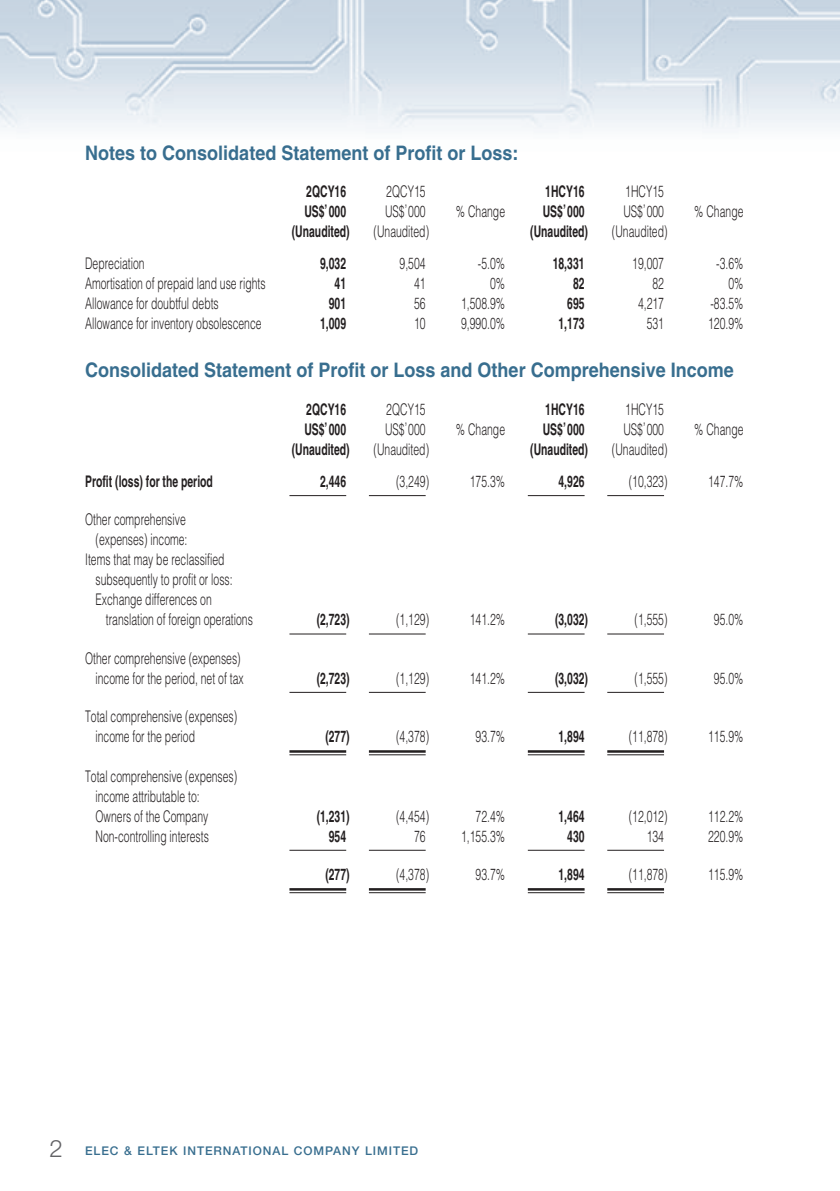
<style>
.page{position:relative;width:840px;height:1191px;background:#fff}
.page>*{position:absolute;margin:0;border:0;box-sizing:border-box;transform-origin:0 0}
._4__副標題{font:700 20px "Helvetica LT Std";color:#386e8f;scale:.9 1}
._1__內文{font:300 16px "Helvetica LT Std";color:#231f20;scale:.65 1}
._1__內文-2{font:700 16px "Helvetica LT Std";color:#231f20;scale:.65 1}
.t1{font:500 12px "Helvetica Neue LT Std";letter-spacing:.08em;color:#386e8f}
.s1{font-weight:300;font-size:24px;color:#636366}
</style>
<div class="page">
<img style="left:0;top:0;width:838px;height:894px">
<hr style="left:289px;top:495px;width:57px;height:1px;background:#231f20">
<hr style="left:369px;top:495px;width:56px;height:1px;background:#231f20">
<hr style="left:527px;top:495px;width:57px;height:1px;background:#231f20">
<hr style="left:607px;top:495px;width:56px;height:1px;background:#231f20">
<hr style="left:289px;top:633px;width:57px;height:1px;background:#231f20">
<hr style="left:369px;top:633px;width:56px;height:1px;background:#231f20">
<hr style="left:527px;top:633px;width:57px;height:1px;background:#231f20">
<hr style="left:607px;top:633px;width:56px;height:1px;background:#231f20">
<hr style="left:289px;top:692px;width:57px;height:1px;background:#231f20">
<hr style="left:369px;top:692px;width:56px;height:1px;background:#231f20">
<hr style="left:527px;top:692px;width:57px;height:1px;background:#231f20">
<hr style="left:607px;top:692px;width:56px;height:1px;background:#231f20">
<hr style="left:289px;top:750px;width:57px;height:2px;background:#231f20">
<hr style="left:289px;top:754px;width:57px;height:1px;background:#231f20">
<hr style="left:369px;top:750px;width:56px;height:2px;background:#231f20">
<hr style="left:369px;top:754px;width:56px;height:1px;background:#231f20">
<hr style="left:527px;top:750px;width:57px;height:2px;background:#231f20">
<hr style="left:527px;top:754px;width:57px;height:1px;background:#231f20">
<hr style="left:607px;top:750px;width:56px;height:2px;background:#231f20">
<hr style="left:607px;top:754px;width:56px;height:1px;background:#231f20">
<hr style="left:289px;top:849px;width:57px;height:1px;background:#231f20">
<hr style="left:369px;top:849px;width:56px;height:1px;background:#231f20">
<hr style="left:527px;top:849px;width:57px;height:1px;background:#231f20">
<hr style="left:607px;top:849px;width:56px;height:1px;background:#231f20">
<hr style="left:289px;top:888px;width:57px;height:2px;background:#231f20">
<hr style="left:289px;top:892px;width:57px;height:1px;background:#231f20">
<hr style="left:369px;top:888px;width:56px;height:2px;background:#231f20">
<hr style="left:369px;top:892px;width:56px;height:1px;background:#231f20">
<hr style="left:527px;top:888px;width:57px;height:2px;background:#231f20">
<hr style="left:527px;top:892px;width:57px;height:1px;background:#231f20">
<hr style="left:607px;top:888px;width:56px;height:2px;background:#231f20">
<hr style="left:607px;top:892px;width:56px;height:1px;background:#231f20">
<p class="_4__副標題" style="left:85px;top:140px;width:483px">Notes to Consolidated Statement of Profit or Loss:</p>
<p class="_1__內文-2" style="left:306px;top:182px;width:63px">2QCY16</p>
<p class="_1__內文" style="left:386px;top:182px;width:62px">2QCY15</p>
<p class="_1__內文-2" style="left:545px;top:182px;width:62px">1HCY16</p>
<p class="_1__內文" style="left:625px;top:182px;width:61px">1HCY15</p>
<p class="_1__內文-2" style="left:304px;top:202px;width:66px">US$’000</p>
<p class="_1__內文" style="left:385px;top:202px;width:64px">US$’000</p>
<p class="_1__內文" style="left:455px;top:202px;width:77px">% Change</p>
<p class="_1__內文-2" style="left:542px;top:202px;width:66px">US$’000</p>
<p class="_1__內文" style="left:623px;top:202px;width:64px">US$’000</p>
<p class="_1__內文" style="left:694px;top:202px;width:77px">% Change</p>
<p class="_1__內文-2" style="left:292px;top:222px;width:90px">(Unaudited)</p>
<p class="_1__內文" style="left:373px;top:222px;width:87px">(Unaudited)</p>
<p class="_1__內文-2" style="left:530px;top:222px;width:90px">(Unaudited)</p>
<p class="_1__內文" style="left:611px;top:222px;width:87px">(Unaudited)</p>
<p class="_1__內文" style="left:85px;top:254px;width:93px">Depreciation</p>
<p class="_1__內文-2" style="left:320px;top:254px;width:42px">9,032</p>
<p class="_1__內文" style="left:399px;top:254px;width:42px">9,504</p>
<p class="_1__內文" style="left:477px;top:254px;width:43px">-5.0%</p>
<p class="_1__內文-2" style="left:552px;top:254px;width:50px">18,331</p>
<p class="_1__內文" style="left:632px;top:254px;width:50px">19,007</p>
<p class="_1__內文" style="left:716px;top:254px;width:43px">-3.6%</p>
<p class="_1__內文" style="left:85px;top:274px;width:279px">Amortisation of prepaid land use rights</p>
<p class="_1__內文-2" style="left:334px;top:274px;width:19px">41</p>
<p class="_1__內文" style="left:414px;top:274px;width:19px">41</p>
<p class="_1__內文" style="left:490px;top:274px;width:25px">0%</p>
<p class="_1__內文-2" style="left:572px;top:274px;width:19px">82</p>
<p class="_1__內文" style="left:652px;top:274px;width:19px">82</p>
<p class="_1__內文" style="left:728px;top:274px;width:25px">0%</p>
<p class="_1__內文" style="left:85px;top:294px;width:207px">Allowance for doubtful debts</p>
<p class="_1__內文-2" style="left:328px;top:294px;width:28px">901</p>
<p class="_1__內文" style="left:414px;top:294px;width:19px">56</p>
<p class="_1__內文" style="left:461px;top:294px;width:69px">1,508.9%</p>
<p class="_1__內文-2" style="left:567px;top:294px;width:28px">695</p>
<p class="_1__內文" style="left:637px;top:294px;width:42px">4,217</p>
<p class="_1__內文" style="left:710px;top:294px;width:52px">-83.5%</p>
<p class="_1__內文" style="left:85px;top:314px;width:273px">Allowance for inventory obsolescence</p>
<p class="_1__內文-2" style="left:320px;top:314px;width:42px">1,009</p>
<p class="_1__內文" style="left:414px;top:314px;width:19px">10</p>
<p class="_1__內文" style="left:461px;top:314px;width:69px">9,990.0%</p>
<p class="_1__內文-2" style="left:558px;top:314px;width:42px">1,173</p>
<p class="_1__內文" style="left:646px;top:314px;width:28px">531</p>
<p class="_1__內文" style="left:707px;top:314px;width:56px">120.9%</p>
<p class="_4__副標題" style="left:85px;top:358px;width:722px">Consolidated Statement of Profit or Loss and Other Comprehensive Income</p>
<p class="_1__內文-2" style="left:306px;top:400px;width:63px">2QCY16</p>
<p class="_1__內文" style="left:386px;top:399px;width:62px">2QCY15</p>
<p class="_1__內文-2" style="left:545px;top:400px;width:62px">1HCY16</p>
<p class="_1__內文" style="left:625px;top:399px;width:61px">1HCY15</p>
<p class="_1__內文-2" style="left:304px;top:420px;width:66px">US$’000</p>
<p class="_1__內文" style="left:385px;top:419px;width:64px">US$’000</p>
<p class="_1__內文" style="left:455px;top:419px;width:77px">% Change</p>
<p class="_1__內文-2" style="left:542px;top:420px;width:66px">US$’000</p>
<p class="_1__內文" style="left:623px;top:419px;width:64px">US$’000</p>
<p class="_1__內文" style="left:694px;top:419px;width:77px">% Change</p>
<p class="_1__內文-2" style="left:292px;top:440px;width:90px">(Unaudited)</p>
<p class="_1__內文" style="left:373px;top:439px;width:87px">(Unaudited)</p>
<p class="_1__內文-2" style="left:530px;top:440px;width:90px">(Unaudited)</p>
<p class="_1__內文" style="left:611px;top:439px;width:87px">(Unaudited)</p>
<p class="_1__內文-2" style="left:85px;top:472px;width:198px">Profit (loss) for the period</p>
<p class="_1__內文-2" style="left:320px;top:472px;width:42px">2,446</p>
<p class="_1__內文" style="left:396px;top:471px;width:52px">(3,249)</p>
<p class="_1__內文" style="left:469px;top:471px;width:56px">175.3%</p>
<p class="_1__內文-2" style="left:558px;top:472px;width:42px">4,926</p>
<p class="_1__內文" style="left:628px;top:471px;width:61px">(10,323)</p>
<p class="_1__內文" style="left:707px;top:471px;width:56px">147.7%</p>
<p class="_1__內文" style="left:85px;top:510px;width:156px">Other comprehensive</p>
<p class="_1__內文" style="left:95px;top:530px;width:143px">(expenses) income:</p>
<p class="_1__內文" style="left:85px;top:550px;width:216px">Items that may be reclassified</p>
<p class="_1__內文" style="left:95px;top:570px;width:212px">subsequently to profit or loss:</p>
<p class="_1__內文" style="left:95px;top:590px;width:180px">Exchange differences on</p>
<p class="_1__內文" style="left:106px;top:610px;width:227px">translation of foreign operations</p>
<p class="_1__內文-2" style="left:316px;top:610px;width:52px">(2,723)</p>
<p class="_1__內文" style="left:396px;top:610px;width:52px">(1,129)</p>
<p class="_1__內文" style="left:469px;top:610px;width:56px">141.2%</p>
<p class="_1__內文-2" style="left:554px;top:610px;width:52px">(3,032)</p>
<p class="_1__內文" style="left:634px;top:610px;width:52px">(1,555)</p>
<p class="_1__內文" style="left:713px;top:610px;width:47px">95.0%</p>
<p class="_1__內文" style="left:85px;top:648px;width:241px">Other comprehensive (expenses)</p>
<p class="_1__內文" style="left:95px;top:668px;width:229px">income for the period, net of tax</p>
<p class="_1__內文-2" style="left:316px;top:668px;width:52px">(2,723)</p>
<p class="_1__內文" style="left:396px;top:668px;width:52px">(1,129)</p>
<p class="_1__內文" style="left:469px;top:668px;width:56px">141.2%</p>
<p class="_1__內文-2" style="left:554px;top:668px;width:52px">(3,032)</p>
<p class="_1__內文" style="left:634px;top:668px;width:52px">(1,555)</p>
<p class="_1__內文" style="left:713px;top:668px;width:47px">95.0%</p>
<p class="_1__內文" style="left:85px;top:706px;width:235px">Total comprehensive (expenses)</p>
<p class="_1__內文" style="left:95px;top:726px;width:154px">income for the period</p>
<p class="_1__內文-2" style="left:325px;top:727px;width:39px">(277)</p>
<p class="_1__內文" style="left:396px;top:726px;width:52px">(4,378)</p>
<p class="_1__內文" style="left:475px;top:726px;width:47px">93.7%</p>
<p class="_1__內文-2" style="left:558px;top:727px;width:42px">1,894</p>
<p class="_1__內文" style="left:628px;top:726px;width:61px">(11,878)</p>
<p class="_1__內文" style="left:707px;top:726px;width:56px">115.9%</p>
<p class="_1__內文" style="left:85px;top:766px;width:235px">Total comprehensive (expenses)</p>
<p class="_1__內文" style="left:95px;top:786px;width:162px">income attributable to:</p>
<p class="_1__內文" style="left:95px;top:806px;width:175px">Owners of the Company</p>
<p class="_1__內文-2" style="left:316px;top:806px;width:52px">(1,231)</p>
<p class="_1__內文" style="left:396px;top:806px;width:52px">(4,454)</p>
<p class="_1__內文" style="left:475px;top:806px;width:47px">72.4%</p>
<p class="_1__內文-2" style="left:558px;top:806px;width:42px">1,464</p>
<p class="_1__內文" style="left:628px;top:806px;width:61px">(12,012)</p>
<p class="_1__內文" style="left:707px;top:806px;width:56px">112.2%</p>
<p class="_1__內文" style="left:95px;top:826px;width:176px">Non-controlling interests</p>
<p class="_1__內文-2" style="left:328px;top:826px;width:28px">954</p>
<p class="_1__內文" style="left:414px;top:826px;width:19px">76</p>
<p class="_1__內文" style="left:461px;top:826px;width:69px">1,155.3%</p>
<p class="_1__內文-2" style="left:567px;top:826px;width:28px">430</p>
<p class="_1__內文" style="left:646px;top:826px;width:28px">134</p>
<p class="_1__內文" style="left:707px;top:826px;width:56px">220.9%</p>
<p class="_1__內文-2" style="left:325px;top:864px;width:39px">(277)</p>
<p class="_1__內文" style="left:396px;top:864px;width:52px">(4,378)</p>
<p class="_1__內文" style="left:475px;top:864px;width:47px">93.7%</p>
<p class="_1__內文-2" style="left:558px;top:864px;width:42px">1,894</p>
<p class="_1__內文" style="left:628px;top:864px;width:61px">(11,878)</p>
<p class="_1__內文" style="left:707px;top:864px;width:56px">115.9%</p>
<p class="t1" style="left:49px;top:1143px;width:370px"><span class="s1">2</span> ELEC &amp; ELTEK INTERNATIONAL COMPANY LIMITED</p>
</div>
